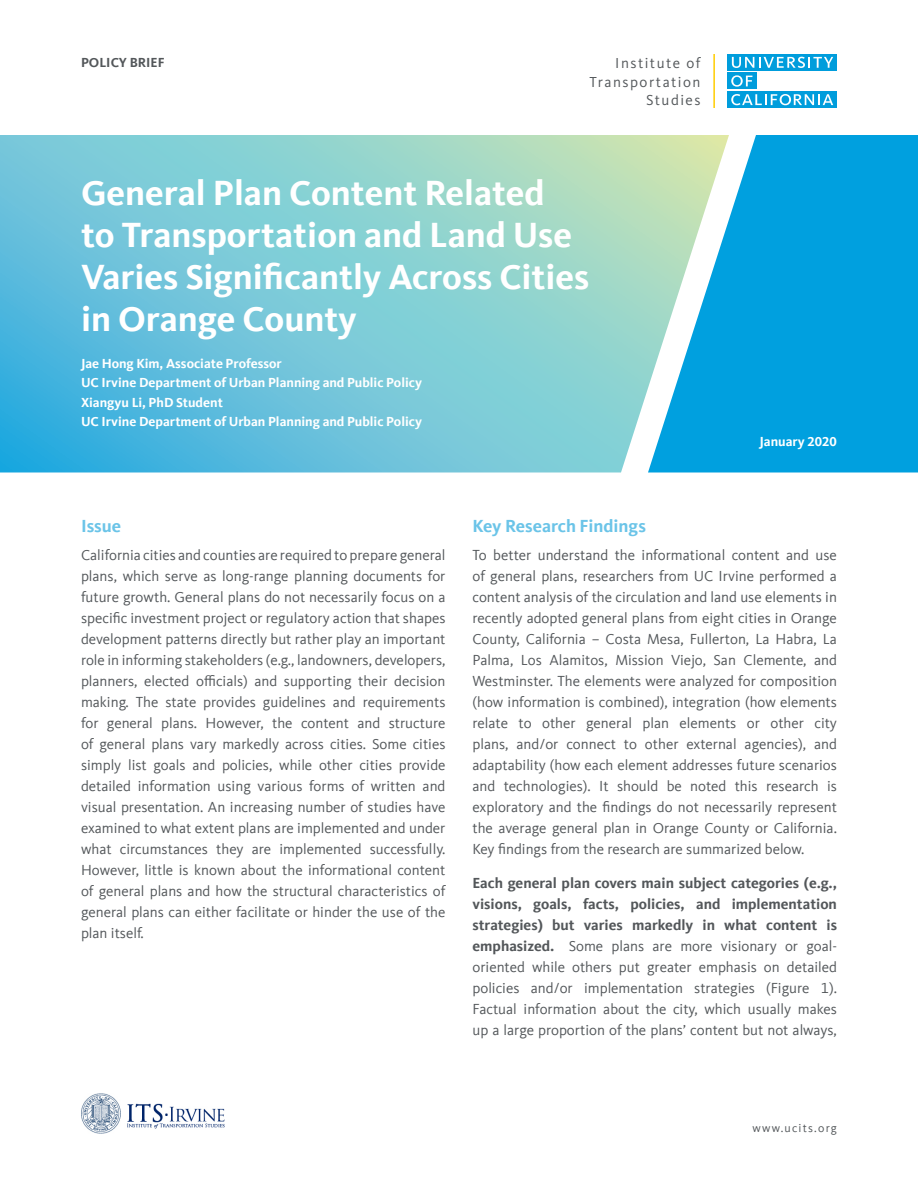
<style>
.page{position:relative;width:918px;height:1188px;background:#fff}
.page>*{position:absolute;margin:0;border:0;box-sizing:border-box;transform-origin:0 0}
.t1{font:700 36px/42px "Kievit Offc Pro";color:#fff}
.t2{font:700 18px "Kievit Offc Pro";color:#6bc4e8}
.Body{font:15px/21px "Kievit Offc Pro";color:#53575a;text-align:justify}
.Body-2{font:15px "Kievit Offc Pro";letter-spacing:.1em;color:#53575a}
.Author{font:700 13.5px/19.5px "Kievit Offc Pro";color:#fff}
.Date{font:700 13.5px "Kievit Offc Pro";color:#fff}
.t3{font:700 13.5px "Kievit Offc Pro";color:#53575a}
.t4{font:12px "Kievit Offc Pro";letter-spacing:.1em;color:#53575a}
.s1{font-weight:700}
</style>
<div class="page">
<svg style="left:0;top:135px;width:648px;height:337px;background:#77c8d6"></svg>
<svg style="left:648px;top:135px;width:270px;height:337px;background:#2cafdd"></svg>
<div style="left:728px;top:73px;width:29px;height:16px;background:#009ddc"></div>
<div style="left:728px;top:54px;width:109px;height:17px;background:#009ddc"></div>
<div style="left:728px;top:91px;width:109px;height:17px;background:#009ddc"></div>
<svg style="left:732px;top:57px;width:101px;height:11px"></svg>
<svg style="left:731px;top:94px;width:102px;height:11px"></svg>
<svg style="left:731px;top:75px;width:21px;height:12px"></svg>
<hr style="left:713px;top:54px;width:2px;height:54px;background:#ffcd00">
<img style="left:81px;top:1094px;width:143px;height:40px">
<p class="t3" style="left:81px;top:55px;width:85px">POLICY BRIEF</p>
<p class="Body-2" style="left:615px;top:54px;width:87px">Institute of</p>
<p class="Body-2" style="left:646px;top:91px;width:56px">Studies</p>
<p class="Body-2" style="left:590px;top:73px;width:113px">Transportation</p>
<p class="t1" style="left:81px;top:171px;width:510px">General Plan Content Related<br>to Transportation and Land Use<br>Varies Significantly Across Cities in Orange County</p>
<p class="Author" style="left:81px;top:354px;width:202px">Jae Hong Kim, Associate Professor</p>
<p class="Author" style="left:81px;top:373px;width:343px">UC Irvine Department of Urban Planning and Public Policy</p>
<p class="Author" style="left:81px;top:393px;width:343px">Xiangyu Li, PhD Student<br>UC Irvine Department of Urban Planning and Public Policy</p>
<p class="Date" style="left:760px;top:433px;width:79px">January 2020</p>
<p class="t2" style="left:81px;top:515px;width:42px">Issue</p>
<p class="Body" style="left:81px;top:544px;width:366px">California cities and counties are required to prepare general plans, which serve as long-range planning documents for future growth. General plans do not necessarily focus on a specific investment project or regulatory action that shapes development patterns directly but rather play an important role in informing stakeholders (e.g., landowners, developers, planners, elected officials) and supporting their decision making. The state provides guidelines and requirements for general plans. However, the content and structure of general plans vary markedly across cities. Some cities simply list goals and policies, while other cities provide detailed information using various forms of written and visual presentation. An increasing number of studies have examined to what extent plans are implemented and under what circumstances they are implemented successfully.<br>However, little is known about the informational content of general plans and how the structural characteristics of general plans can either facilitate or hinder the use of the plan itself.</p>
<p class="t2" style="left:472px;top:515px;width:175px">Key Research Findings</p>
<p class="Body" style="left:472px;top:544px;width:366px">To better understand the informational content and use of general plans, researchers from UC Irvine performed a content analysis of the circulation and land use elements in recently adopted general plans from eight cities in Orange County, California – Costa Mesa, Fullerton, La Habra, La Palma, Los Alamitos, Mission Viejo, San Clemente, and Westminster. The elements were analyzed for composition (how information is combined), integration (how elements relate to other general plan elements or other city plans, and/or connect to other external agencies), and adaptability (how each element addresses future scenarios and technologies). It should be noted this research is exploratory and the findings do not necessarily represent the average general plan in Orange County or California.<br>Key findings from the research are summarized below.</p>
<p class="Body" style="left:472px;top:873px;width:366px"><span class="s1">Each general plan covers main subject categories (e.g., visions, goals, facts, policies, and implementation strategies) but varies markedly in what content is emphasized.</span> Some plans are more visionary or goal&shy;oriented while others put greater emphasis on detailed policies and/or implementation strategies (Figure 1).<br>Factual information about the city, which usually makes up a large proportion of the plans’ content but not always,</p>
<p class="t4" style="left:753px;top:1121px;width:86px">www.ucits.org</p>
</div>
